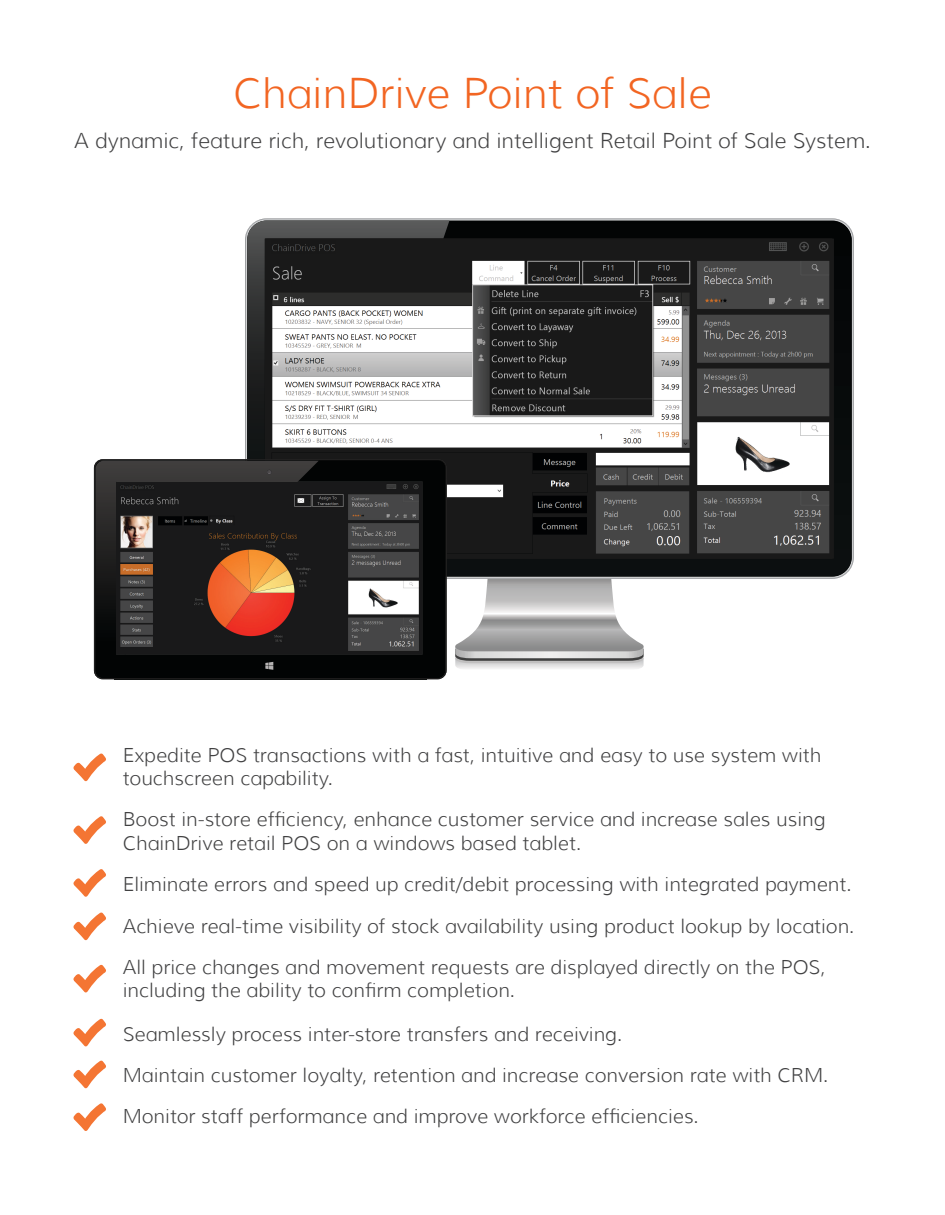
<style>
.page{position:relative;width:945px;height:1215px;background:#fff}
.page>*{position:absolute;margin:0;border:0;box-sizing:border-box;transform-origin:0 0}
.t1{font:300 42px "Muli";color:#f26522}
.t2{font:300 21px "Muli";color:#414142}
.t3{font:300 19.5px/41.4px "Muli";color:#414142}
</style>
<div class="page">
<svg style="left:73px;top:754px;width:33px;height:27px"></svg>
<svg style="left:73px;top:816px;width:33px;height:28px"></svg>
<svg style="left:73px;top:869px;width:33px;height:28px"></svg>
<svg style="left:73px;top:913px;width:33px;height:27px"></svg>
<svg style="left:73px;top:965px;width:33px;height:27px"></svg>
<svg style="left:73px;top:1019px;width:33px;height:27px"></svg>
<svg style="left:73px;top:1061px;width:33px;height:27px"></svg>
<svg style="left:73px;top:1103px;width:33px;height:28px"></svg>
<svg style="left:455px;top:579px;width:189px;height:90px"></svg>
<div style="left:447px;top:221px;width:405px;height:355px;background:#070b0b"></div>
<svg style="left:247px;top:221px;width:202px;height:238px;background:#3d3e3e"></svg>
<svg style="left:267px;top:238px;width:176px;height:1px"></svg>
<img style="left:265px;top:239px;width:569px;height:320px">
<img style="left:94px;top:459px;width:353px;height:20px">
<img style="left:94px;top:479px;width:20px;height:200px">
<img style="left:426px;top:479px;width:21px;height:200px">
<img style="left:114px;top:678px;width:312px;height:1px">
<img style="left:95px;top:460px;width:350px;height:218px">
<img style="left:96px;top:461px;width:223px;height:217px">
<svg style="left:267px;top:470px;width:5px;height:4px"></svg>
<img style="left:117px;top:482px;width:305px;height:172px">
<h1 class="t1" style="left:233px;top:68px;width:480px">ChainDrive Point of Sale</h1>
<p class="t2" style="left:74px;top:127px;width:798px">A dynamic, feature rich, revolutionary and intelligent Retail Point of Sale System.</p>
<p class="t3" style="left:123px;top:743px;width:700px;line-height:23.4px">Expedite POS transactions with a fast, intuitive and easy to use system with touchscreen capability.</p>
<p class="t3" style="left:123px;top:808px;width:704px;line-height:23.4px">Boost in-store efficiency, enhance customer service and increase sales using<br>ChainDrive retail POS on a windows based tablet.</p>
<p class="t3" style="left:123px;top:864px;width:733px">Eliminate errors and speed up credit/debit processing with integrated payment.<br>Achieve real-time visibility of stock availability using product lookup by location.<br>All price changes and movement requests are displayed directly on the POS,</p>
<p class="t3" style="left:123px;top:970px;width:394px">including the ability to confirm completion.</p>
<p class="t3" style="left:123px;top:1013px;width:707px">Seamlessly process inter-store transfers and receiving.<br>Maintain customer loyalty, retention and increase conversion rate with CRM.<br>Monitor staff performance and improve workforce efficiencies.</p>
</div>
